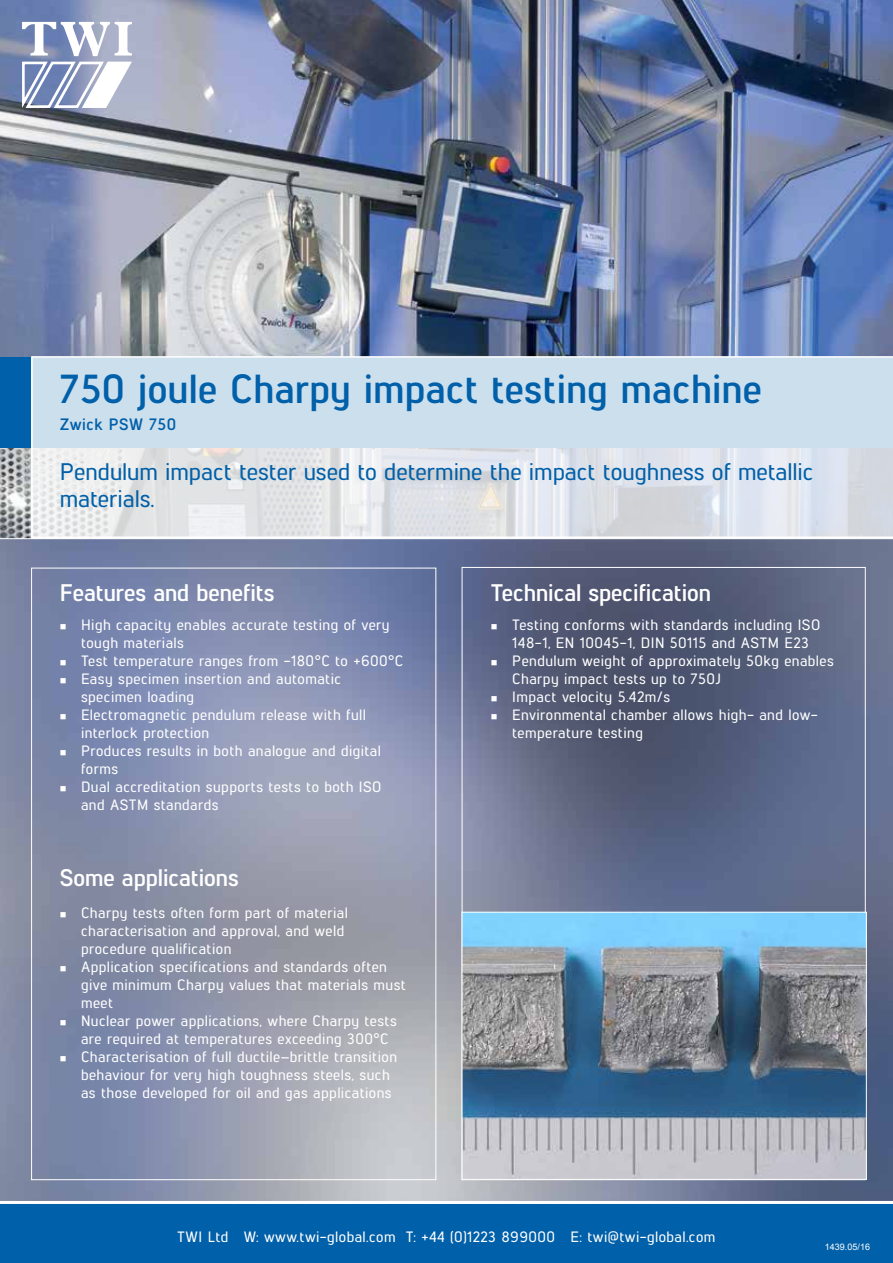
<style>
.page{position:relative;width:893px;height:1263px;background:#fff}
.page>*{position:absolute;margin:0;border:0;box-sizing:border-box;transform-origin:0 0}
.t1{font:700 40.5px "Lintel";letter-spacing:.01em;color:#0060a9}
.t2{font:500 24px/27px "Lintel";color:#0060a9}
.t3{font:700 24px "Lintel";color:#fff}
.t4{font:700 16.5px "Lintel";letter-spacing:.03em;color:#0060a9}
.t5{font:500 15px/18px "Lintel";letter-spacing:.03em;color:#fff}
.t6{font:9px "Arial";letter-spacing:-.005em;color:#fff}
</style>
<div class="page">
<div style="left:0;top:1201px;width:893px;height:62px;background:#0060a9"></div>
<img style="left:0;top:539px;width:893px;height:662px">
<hr style="left:0;top:1201px;width:893px;height:3px;background:#fff">
<img style="left:0;top:0;width:893px;height:539px">
<div style="left:0;top:357px;width:893px;height:91px;background:#0060a9"></div>
<svg style="left:21px;top:22px;width:113px;height:90px"></svg>
<img style="left:464px;top:914px;width:401px;height:264px">
<div style="left:462px;top:912px;width:405px;height:268px;border:1px solid #fff"></div>
<svg style="left:31px;top:356px;width:862px;height:182px;background:#d6e1ea"></svg>
<svg style="left:61px;top:624px;width:5px;height:5px"></svg>
<svg style="left:61px;top:660px;width:5px;height:5px"></svg>
<svg style="left:61px;top:678px;width:5px;height:5px"></svg>
<svg style="left:61px;top:714px;width:5px;height:5px"></svg>
<svg style="left:61px;top:750px;width:5px;height:5px"></svg>
<svg style="left:61px;top:786px;width:5px;height:5px"></svg>
<svg style="left:61px;top:912px;width:5px;height:5px"></svg>
<svg style="left:61px;top:966px;width:5px;height:5px"></svg>
<svg style="left:61px;top:1020px;width:5px;height:5px"></svg>
<svg style="left:61px;top:1056px;width:5px;height:5px"></svg>
<svg style="left:492px;top:624px;width:5px;height:5px"></svg>
<svg style="left:492px;top:660px;width:5px;height:5px"></svg>
<svg style="left:492px;top:696px;width:5px;height:5px"></svg>
<svg style="left:492px;top:714px;width:5px;height:5px"></svg>
<h1 class="t1" style="left:60px;top:360px;width:704px">750 joule Charpy impact testing machine</h1>
<p class="t4" style="left:60px;top:413px;width:118px">Zwick PSW 750</p>
<h2 class="t2" style="left:60px;top:457px;width:755px">Pendulum impact tester used to determine the impact toughness of metallic materials.</h2>
<h2 class="t3" style="left:60px;top:575px;width:216px">Features and benefits</h2>
<p class="t5" style="left:81px;top:615px;width:324px">High capacity enables accurate testing of very tough materials<br>Test temperature ranges from -180°C to +600°C<br>Easy specimen insertion and automatic specimen loading<br>Electromagnetic pendulum release with full interlock protection<br>Produces results in both analogue and digital forms<br>Dual accreditation supports tests to both ISO and ASTM standards</p>
<h2 class="t3" style="left:60px;top:860px;width:181px">Some applications</h2>
<p class="t5" style="left:81px;top:903px;width:326px">Charpy tests often form part of material characterisation and approval, and weld procedure qualification<br>Application specifications and standards often give minimum Charpy values that materials must meet<br>Nuclear power applications, where Charpy tests are required at temperatures exceeding 300°C Characterisation of full ductile–brittle transition behaviour for very high toughness steels, such as those developed for oil and gas applications</p>
<h2 class="t3" style="left:491px;top:575px;width:222px">Technical specification</h2>
<p class="t5" style="left:512px;top:615px;width:323px">Testing conforms with standards including ISO 148-1, EN 10045-1, DIN 50115 and ASTM E23<br>Pendulum weight of approximately 50kg enables Charpy impact tests up to 750J<br>Impact velocity 5.42m/s<br>Environmental chamber allows high- and low&shy;temperature testing</p>
<p class="t5" style="left:177px;top:1227px;width:540px">TWI Ltd W: www.twi-global.com T: +44 (0)1223 899000 E: twi@twi-global.com</p>
<p class="t6" style="left:825px;top:1241px;width:47px">1439.05/16</p>
</div>
